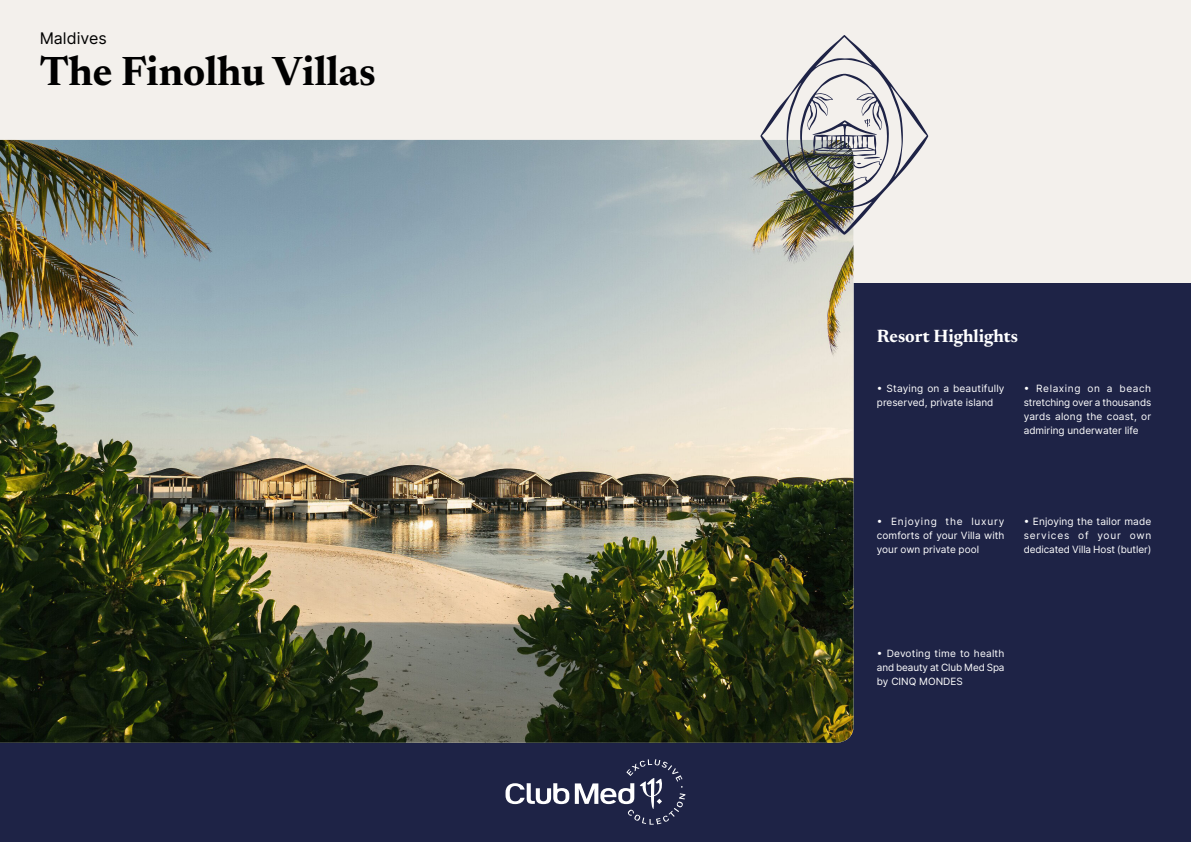
<style>
.page{position:relative;width:1191px;height:842px;background:#f3f0ec}
.page>*{position:absolute;margin:0;border:0;box-sizing:border-box;transform-origin:0 0}
.t1{font:700 41.5px "Newsreader 24 pt";color:#000}
.t2{font:700 18px "Newsreader 24 pt";color:#fff}
.t3{font:16px "Inter";color:#000}
.t4{font:10px/14px "Inter";color:#fff;text-align:justify}
</style>
<div class="page">
<div style="left:0;top:283px;width:1191px;height:559px;background:#1e2346"></div>
<img style="left:0;top:140px;width:853px;height:603px">
<img style="left:760px;top:35px;width:168px;height:200px">
<svg style="left:505px;top:759px;width:180px;height:66px"></svg>
<h3 class="t3" style="left:40px;top:26px;width:69px">Maldives</h3>
<h1 class="t1" style="left:40px;top:41px;width:337px">The Finolhu Villas</h1>
<h2 class="t2" style="left:877px;top:323px;width:143px">Resort Highlights</h2>
<p class="t4" style="left:877px;top:381px;width:129px">• Staying on a beautifully preserved, private island</p>
<p class="t4" style="left:1023px;top:381px;width:129px">• Relaxing on a beach stretching over a thousands yards along the coast, or admiring underwater life</p>
<p class="t4" style="left:877px;top:514px;width:129px">• Enjoying the luxury comforts of your Villa with your own private pool</p>
<p class="t4" style="left:1023px;top:514px;width:129px">• Enjoying the tailor made services of your own dedicated Villa Host (butler)</p>
<p class="t4" style="left:877px;top:647px;width:129px">• Devoting time to health and beauty at Club Med Spa by CINQ MONDES</p>
</div>
